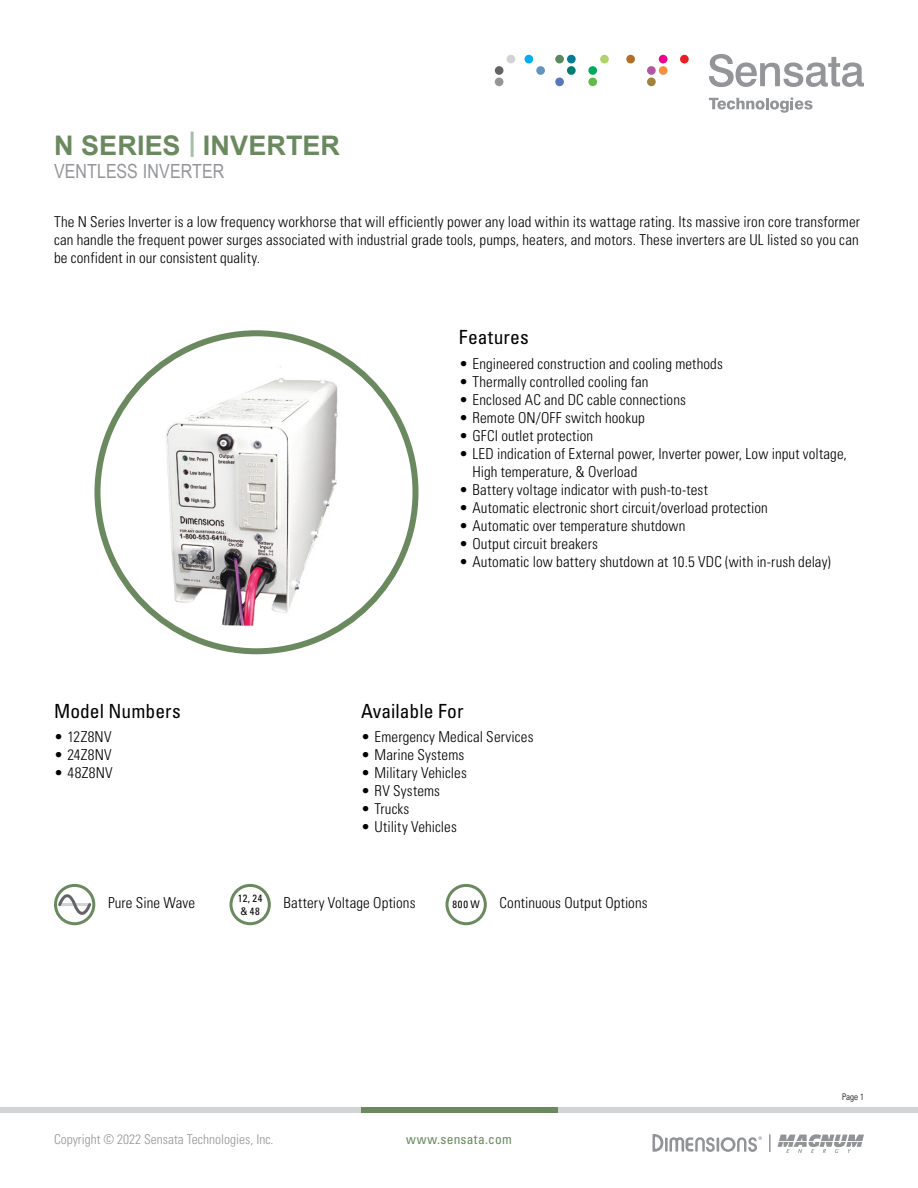
<style>
.page{position:relative;width:918px;height:1188px;background:#fff}
.page>*{position:absolute;margin:0;border:0;box-sizing:border-box;transform-origin:0 0}
.t1{font:700 27px "Arial";letter-spacing:.005em;color:#6a895f}
.t2{font:condensed 19.5px "Univers LT Std";letter-spacing:.005em;color:#000}
.t3{font:19.5px "Arial Narrow";letter-spacing:.005em;color:#939598}
.t4{font:300 condensed 15px/18px "Univers LT Std";letter-spacing:.01em;color:#000}
.t5{font:300 condensed 13.5px "Univers LT Std";color:#939598}
.t6{font:condensed 13.5px "Univers LT Std";letter-spacing:.015em;color:#6a895f}
.t7{font:condensed 10.5px/12.6px "Univers LT Std";letter-spacing:.065em;color:#000}
.t8{font:300 condensed 9px "Univers LT Std";color:#000}
.s1{color:#a5c0a7}
</style>
<div class="page">
<div style="left:0;top:1107px;width:918px;height:5px;background:#d1d3d4"></div>
<div style="left:361px;top:1107px;width:197px;height:5px;background:#6a895f"></div>
<svg style="left:709px;top:54px;width:155px;height:33px"></svg>
<svg style="left:709px;top:97px;width:104px;height:16px"></svg>
<div style="left:495px;top:78px;width:8px;height:8px;background:#939598;border-radius:50%"></div>
<div style="left:525px;top:55px;width:8px;height:8px;background:#00aeef;border-radius:50%"></div>
<div style="left:536px;top:66px;width:9px;height:9px;background:#6394bd;border-radius:50%"></div>
<div style="left:555px;top:55px;width:9px;height:8px;background:#5a8a5c;border-radius:50%"></div>
<div style="left:567px;top:55px;width:9px;height:8px;background:#007c97;border-radius:50%"></div>
<div style="left:567px;top:66px;width:9px;height:9px;background:#007d6f;border-radius:50%"></div>
<div style="left:555px;top:78px;width:9px;height:8px;background:#5a76ba;border-radius:50%"></div>
<div style="left:600px;top:55px;width:9px;height:8px;background:#add36a;border-radius:50%"></div>
<div style="left:588px;top:66px;width:9px;height:9px;background:#00ac5b;border-radius:50%"></div>
<div style="left:588px;top:78px;width:9px;height:8px;background:#5fbb46;border-radius:50%"></div>
<div style="left:659px;top:55px;width:8px;height:8px;background:#ec008c;border-radius:50%"></div>
<div style="left:647px;top:66px;width:9px;height:9px;background:#b455a0;border-radius:50%"></div>
<div style="left:659px;top:66px;width:8px;height:9px;background:#f78f41;border-radius:50%"></div>
<div style="left:647px;top:78px;width:9px;height:8px;background:#a1823a;border-radius:50%"></div>
<div style="left:680px;top:55px;width:9px;height:8px;background:#ed1d24;border-radius:50%"></div>
<div style="left:507px;top:55px;width:8px;height:8px;background:#d1d3d4;border-radius:50%"></div>
<div style="left:495px;top:66px;width:8px;height:9px;background:#636466;border-radius:50%"></div>
<div style="left:626px;top:55px;width:9px;height:8px;background:#b17029;border-radius:50%"></div>
<svg style="left:98px;top:333px;width:318px;height:318px"></svg>
<img style="left:100px;top:352px;width:312px;height:289px">
<div style="left:54px;top:884px;width:41px;height:41px;border:3px solid #6a895f;border-radius:50%"></div>
<div style="left:230px;top:884px;width:41px;height:41px;border:3px solid #6a895f;border-radius:50%"></div>
<div style="left:446px;top:884px;width:41px;height:41px;border:3px solid #6a895f;border-radius:50%"></div>
<svg style="left:57px;top:885px;width:36px;height:41px"></svg>
<svg style="left:778px;top:1134px;width:86px;height:19px"></svg>
<svg style="left:652px;top:1134px;width:110px;height:18px"></svg>
<svg style="left:769px;top:1134px;width:2px;height:18px"></svg>
<h1 class="t1" style="left:54px;top:127px;width:288px">N SERIES <span class="s1">|</span> INVERTER</h1>
<h2 class="t3" style="left:54px;top:157px;width:172px">VENTLESS INVERTER</h2>
<p class="t4" style="left:54px;top:213px;width:808px;text-align:justify">The N Series Inverter is a low frequency workhorse that will efficiently power any load within its wattage rating. Its massive iron core transformer can handle the frequent power surges associated with industrial grade tools, pumps, heaters, and motors. These inverters are UL listed so you can be confident in our consistent quality.</p>
<h2 class="t2" style="left:54px;top:698px;width:128px">Model Numbers</h2>
<p class="t4" style="left:54px;top:728px;width:59px">• 12Z8NV</p>
<p class="t4" style="left:54px;top:746px;width:59px">• 24Z8NV</p>
<p class="t4" style="left:54px;top:764px;width:60px">• 48Z8NV</p>
<h2 class="t2" style="left:459px;top:325px;width:71px">Features</h2>
<p class="t4" style="left:459px;top:355px;width:265px">• Engineered construction and cooling methods</p>
<p class="t4" style="left:459px;top:373px;width:191px">• Thermally controlled cooling fan</p>
<p class="t4" style="left:459px;top:391px;width:228px">• Enclosed AC and DC cable connections</p>
<p class="t4" style="left:459px;top:409px;width:187px">• Remote ON/OFF switch hookup</p>
<p class="t4" style="left:459px;top:427px;width:136px">• GFCI outlet protection</p>
<p class="t4" style="left:472px;top:445px;width:376px;text-indent:-14px">• LED indication of External power, Inverter power, Low input voltage,<br>High temperature, &amp; Overload</p>
<p class="t4" style="left:459px;top:481px;width:250px">• Battery voltage indicator with push-to-test</p>
<p class="t4" style="left:459px;top:499px;width:310px">• Automatic electronic short circuit/overload protection</p>
<p class="t4" style="left:459px;top:517px;width:228px">• Automatic over temperature shutdown</p>
<p class="t4" style="left:459px;top:535px;width:140px">• Output circuit breakers</p>
<p class="t4" style="left:459px;top:553px;width:373px">• Automatic low battery shutdown at 10.5 VDC (with in-rush delay)</p>
<h2 class="t2" style="left:361px;top:698px;width:104px">Available For</h2>
<p class="t4" style="left:361px;top:728px;width:174px">• Emergency Medical Services</p>
<p class="t4" style="left:361px;top:746px;width:105px">• Marine Systems</p>
<p class="t4" style="left:361px;top:764px;width:107px">• Military Vehicles</p>
<p class="t4" style="left:361px;top:782px;width:81px">• RV Systems</p>
<p class="t4" style="left:361px;top:800px;width:50px">• Trucks</p>
<p class="t4" style="left:361px;top:818px;width:97px">• Utility Vehicles</p>
<p class="t4" style="left:108px;top:894px;width:89px">Pure Sine Wave</p>
<p class="t7" style="left:238px;top:892px;width:26px">12, 24 &amp; 48</p>
<p class="t4" style="left:284px;top:894px;width:134px">Battery Voltage Options</p>
<p class="t7" style="left:453px;top:898px;width:29px">800 W</p>
<p class="t4" style="left:500px;top:894px;width:150px">Continuous Output Options</p>
<p class="t5" style="left:54px;top:1131px;width:221px">Copyright © 2022 Sensata Technologies, Inc.</p>
<p class="t6" style="left:406px;top:1130px;width:107px">www.sensata.com</p>
<p class="t8" style="left:842px;top:1091px;width:23px">Page 1</p>
</div>
